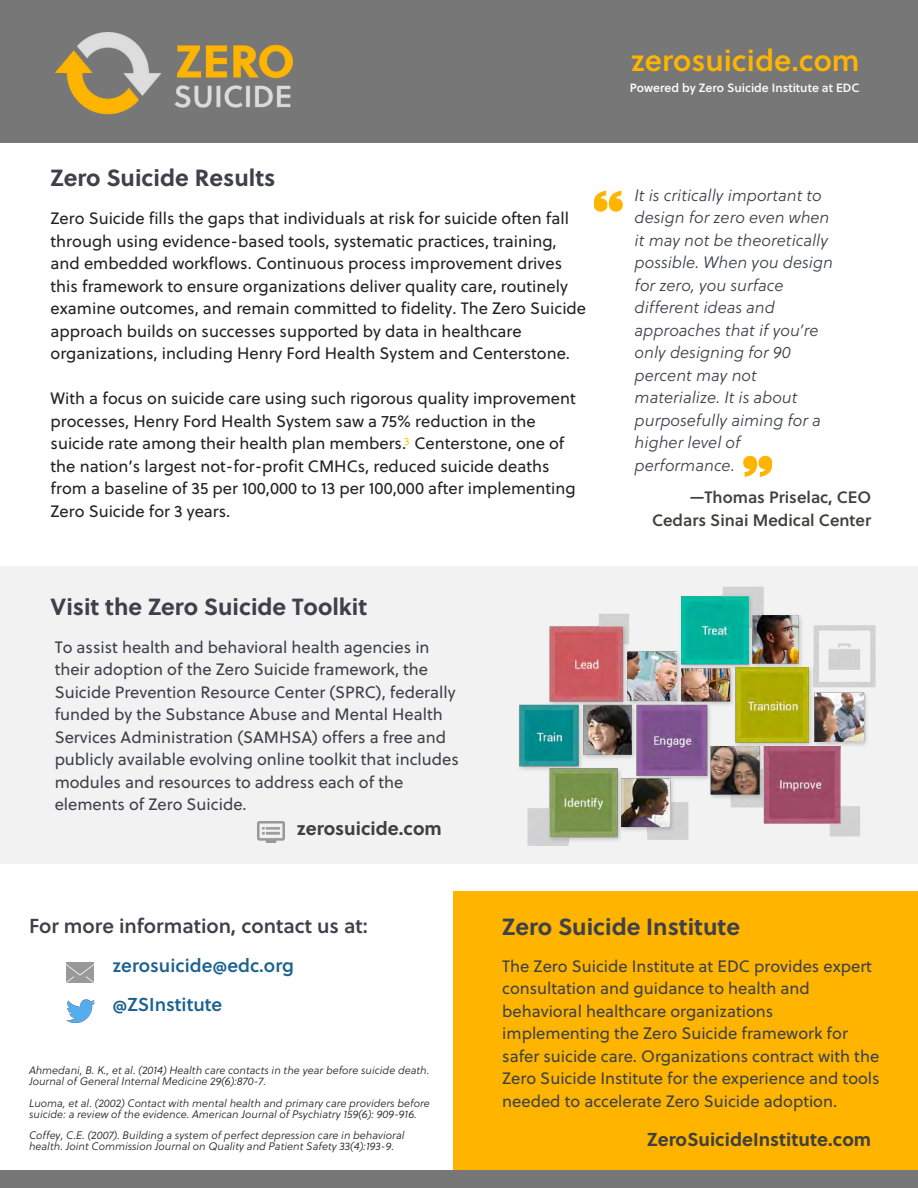
<style>
.page{position:relative;width:918px;height:1188px;background:#fff}
.page>*{position:absolute;margin:0;border:0;box-sizing:border-box;transform-origin:0 0}
.t1{font:30px "Soleil Sb";color:#ffb500}
.t2{font:700 23.4px "Soleil";color:#3e404a}
.t3{font:20.25px "Soleil Sb";color:#3e404a}
.t4{font:700 18.6px "Soleil";color:#40403c}
.t5{font:18.6px/38.2px "Soleil Sb";color:#1c628f}
.t6{font:16.5px/22.5px "Soleil";color:#222}
.t7{font:16.5px/22.5px "Soleil";color:#3e404a}
.t8{font:italic 16.5px/22.5px "Soleil Lt";color:#3e404a}
.t9{font:16.5px/22.5px "Soleil Sb";color:#40403c;text-align:right}
.t10{font:12px "Soleil Sb";color:#fbfbfb}
.t11{font:italic 10.95px/10.9px "Soleil Lt";color:#222}
.t12{font:10.5px "Soleil Lt";color:#ffb500}
</style>
<div class="page">
<div style="left:453px;top:892px;width:465px;height:280px;background:#ffb500"></div>
<div style="left:0;top:1170px;width:918px;height:18px;background:#777"></div>
<div style="left:0;top:566px;width:918px;height:297px;background:#f2f2f2"></div>
<img style="left:519px;top:586px;width:357px;height:260px">
<img style="left:66px;top:999px;width:29px;height:24px">
<img style="left:67px;top:963px;width:26px;height:20px">
<img style="left:258px;top:821px;width:27px;height:21px">
<svg style="left:594px;top:191px;width:28px;height:21px"></svg>
<svg style="left:744px;top:456px;width:28px;height:21px"></svg>
<div style="left:0;top:0;width:918px;height:143px;background:#777"></div>
<img style="left:55px;top:32px;width:237px;height:83px">
<h2 class="t2" style="left:51px;top:167px;width:226px">Zero Suicide Results</h2>
<p class="t6" style="left:51px;top:209px;width:537px">Zero Suicide fills the gaps that individuals at risk for suicide often fall through using evidence-based tools, systematic practices, training, and embedded workflows. Continuous process improvement drives this framework to ensure organizations deliver quality care, routinely examine outcomes, and remain committed to fidelity. The Zero Suicide approach builds on successes supported by data in healthcare organizations, including Henry Ford Health System and Centerstone.</p>
<p class="t6" style="left:51px;top:389px;width:527px">With a focus on suicide care using such rigorous quality improvement processes, Henry Ford Health System saw a 75% reduction in the suicide rate among their health plan members. Centerstone, one of the nation’s largest not-for-profit CMHCs, reduced suicide deaths from a baseline of 35 per 100,000 to 13 per 100,000 after implementing Zero Suicide for 3 years.</p>
<p class="t12" style="left:404px;top:436px;width:7px">3</p>
<h2 class="t2" style="left:51px;top:596px;width:318px">Visit the Zero Suicide Toolkit</h2>
<p class="t7" style="left:55px;top:638px;width:406px">To assist health and behavioral health agencies in their adoption of the Zero Suicide framework, the Suicide Prevention Resource Center (SPRC), federally funded by the Substance Abuse and Mental Health Services Administration (SAMHSA) offers a free and publicly available evolving online toolkit that includes modules and resources to address each of the elements of Zero Suicide.</p>
<p class="t4" style="left:297px;top:820px;width:147px">zerosuicide.com</p>
<h1 class="t1" style="left:631px;top:47px;width:230px">zerosuicide.com</h1>
<p class="t10" style="left:630px;top:82px;width:231px">Powered by Zero Suicide Institute at EDC</p>
<p class="t8" style="left:635px;top:185px;width:200px">It is critically important to design for zero even when it may not be theoretically possible. When you design for zero, you surface different ideas and approaches that if you’re only designing for 90 percent may not materialize. It is about purposefully aiming for a higher level of performance.</p>
<p class="t9" style="left:652px;top:488px;width:221px">—Thomas Priselac, CEO<br>Cedars Sinai Medical Center</p>
<p class="t3" style="left:29px;top:916px;width:340px">For more information, contact us at:</p>
<p class="t5" style="left:112px;top:949px;width:183px">zerosuicide@edc.org @ZSInstitute</p>
<p class="t11" style="left:29px;top:1066px;width:402px">Ahmedani, B. K., et al. (2014) Health care contacts in the year before suicide death.<br>Journal of General Internal Medicine 29(6):870-7.</p>
<p class="t11" style="left:29px;top:1099px;width:402px">Luoma, et al. (2002) Contact with mental health and primary care providers before suicide: a review of the evidence. American Journal of Psychiatry 159(6): 909-916.</p>
<p class="t11" style="left:29px;top:1131px;width:377px">Coffey, C.E. (2007). Building a system of perfect depression care in behavioral health. Joint Commission Journal on Quality and Patient Safety 33(4):193-9.</p>
<h2 class="t2" style="left:502px;top:916px;width:239px">Zero Suicide Institute</h2>
<p class="t7" style="left:502px;top:956px;width:379px">The Zero Suicide Institute at EDC provides expert consultation and guidance to health and behavioral healthcare organizations implementing the Zero Suicide framework for safer suicide care. Organizations contract with the Zero Suicide Institute for the experience and tools needed to accelerate Zero Suicide adoption.</p>
<p class="t4" style="left:647px;top:1131px;width:226px">ZeroSuicideInstitute.com</p>
</div>
